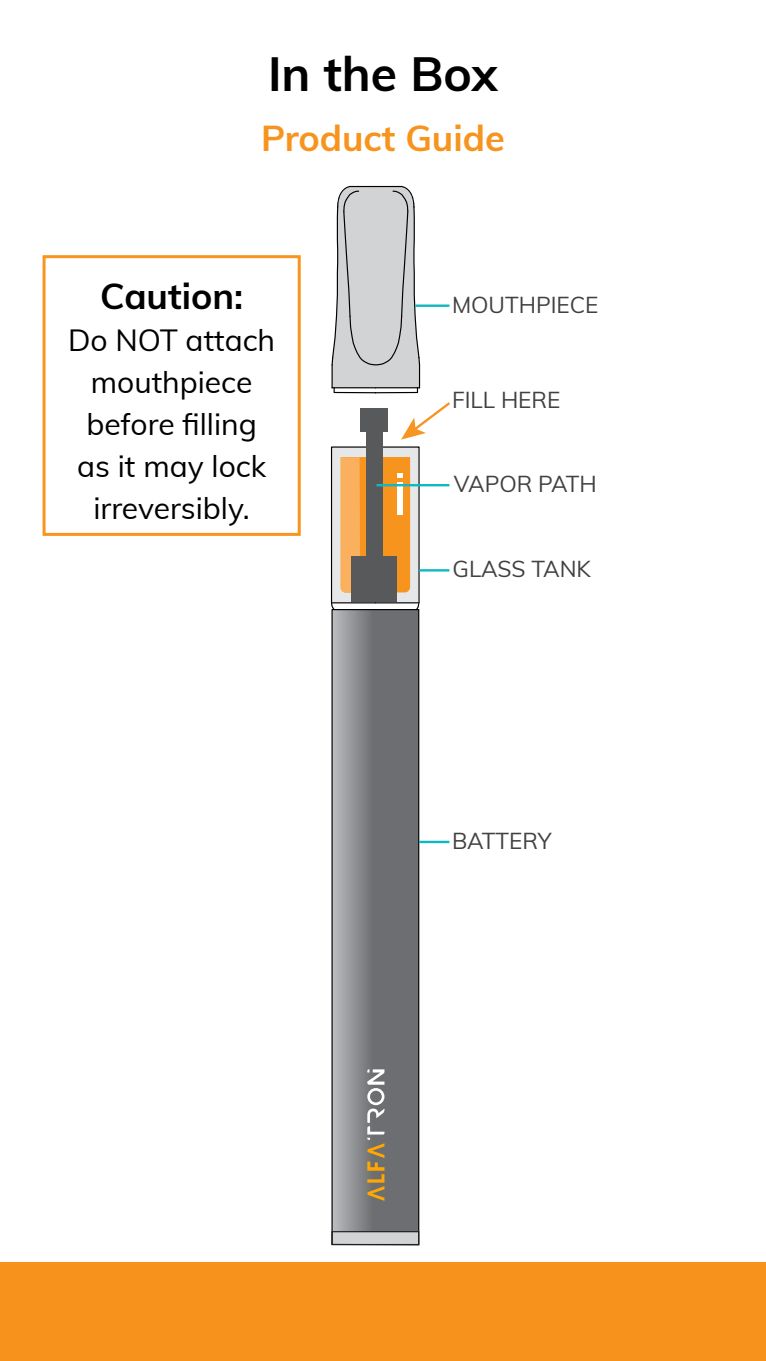
<style>
.page{position:relative;width:766px;height:1361px;background:#fff}
.page>*{position:absolute;margin:0;border:0;box-sizing:border-box;transform-origin:0 0}
.t1{font:700 48px "Muli";color:#000}
.Subtitle{font:700 36px "Muli";color:#f7941d}
.Text{font:700 36px "Muli";color:#000}
.Text-2{font:30px/42px "Muli";color:#000;text-align:center}
.t2{font:22.5px "Muli";color:#424142}
</style>
<div class="page">
<div style="left:0;top:1263px;width:765px;height:98px;background:#f7931d"></div>
<div style="left:372px;top:611px;width:45px;height:620px;background:#6d6e71"></div>
<div style="left:332px;top:610px;width:40px;height:634px;background:linear-gradient(to right,#bbbdc0,#717376)"></div>
<svg style="left:331px;top:186px;width:89px;height:207px;background:#c8c9ca"></svg>
<div style="left:331px;top:447px;width:87px;height:155px;background:#e6e7e8"></div>
<svg style="left:414px;top:602px;width:6px;height:9px"></svg>
<div style="left:331px;top:1231px;width:87px;height:13px;background:#d1d3d4"></div>
<div style="left:331px;top:609px;width:88px;height:636px;border:1px solid #010101"></div>
<div style="left:331px;top:1231px;width:88px;height:14px;border:1px solid #231f20"></div>
<svg style="left:367px;top:1069px;width:17px;height:132px;background:#9e927a"></svg>
<hr style="left:332px;top:609px;width:86px;height:1px;background:#010101">
<div style="left:331px;top:446px;width:88px;height:157px;border:1px solid #010101"></div>
<svg style="left:330px;top:601px;width:6px;height:10px"></svg>
<hr style="left:415px;top:304px;width:34px;height:3px;background:#0fb8c0">
<div style="left:351px;top:556px;width:45px;height:46px;background:#58595b"></div>
<svg style="left:340px;top:457px;width:70px;height:136px"></svg>
<hr style="left:419px;top:841px;width:30px;height:2px;background:#0fb8c0">
<div style="left:366px;top:430px;width:16px;height:149px;background:#58595b"></div>
<div style="left:360px;top:409px;width:28px;height:23px;background:#58595b"></div>
<hr style="left:376px;top:484px;width:73px;height:2px;background:#0fb8c0">
<hr style="left:419px;top:569px;width:30px;height:2px;background:#0fb8c0">
<svg style="left:401px;top:402px;width:49px;height:37px"></svg>
<div style="left:43px;top:255px;width:257px;height:281px;border:3px solid #f7951f"></div>
<p class="t1" style="left:268px;top:38px;width:231px">In the Box</p>
<p class="Subtitle" style="left:261px;top:112px;width:245px">Product Guide</p>
<p class="Text" style="left:100px;top:269px;width:145px">Caution:</p>
<p class="Text-2" style="left:68px;top:317px;width:208px">Do NOT attach mouthpiece before filling as it may lock irreversibly.</p>
<p class="t2" style="left:452px;top:288px;width:148px">MOUTHPIECE</p>
<p class="t2" style="left:452px;top:383px;width:110px">FILL HERE</p>
<p class="t2" style="left:454px;top:467px;width:144px">VAPOR PATH</p>
<p class="t2" style="left:452px;top:553px;width:140px">GLASS TANK</p>
<p class="t2" style="left:452px;top:824px;width:101px">BATTERY</p>
</div>
